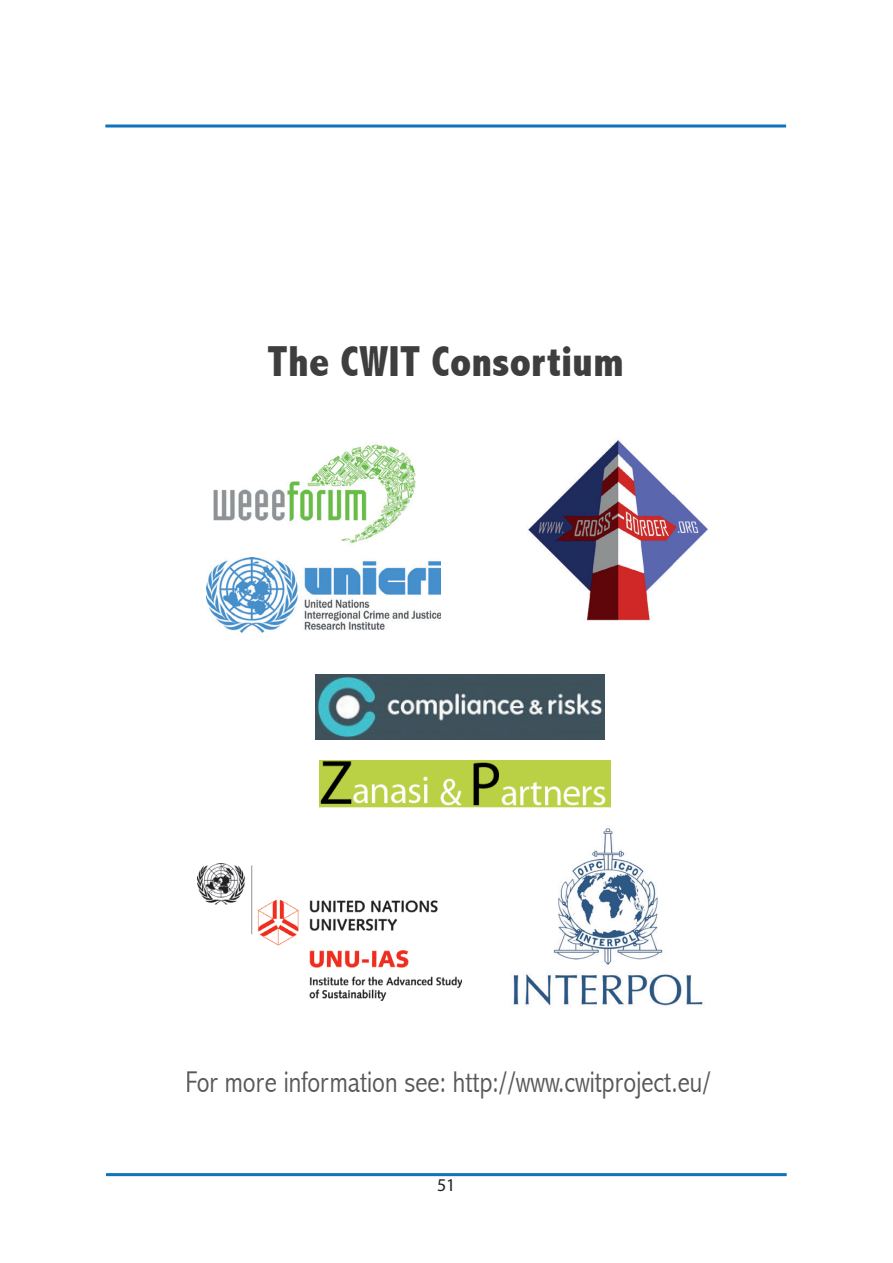
<style>
.page{position:relative;width:893px;height:1263px;background:#fff}
.page>*{position:absolute;margin:0;border:0;box-sizing:border-box;transform-origin:0 0}
.t1{font:800 condensed 43.35px "Abadi";color:#3e3e3f}
.t2{font:300 condensed 30px "Abadi";color:#57585a}
.t3{font:18px "Myriad Pro";color:#231f20}
</style>
<div class="page">
<hr style="left:106px;top:125px;width:680px;height:3px;background:#1074bc">
<hr style="left:106px;top:1173px;width:680px;height:3px;background:#1074bc">
<img style="left:198px;top:864px;width:264px;height:136px">
<img style="left:513px;top:828px;width:190px;height:178px">
<img style="left:213px;top:444px;width:203px;height:100px">
<img style="left:207px;top:558px;width:234px;height:75px">
<img style="left:673px;top:494px;width:35px;height:71px">
<img style="left:528px;top:440px;width:145px;height:181px">
<img style="left:319px;top:760px;width:292px;height:48px">
<img style="left:315px;top:674px;width:289px;height:66px">
<h1 class="t1" style="left:267px;top:336px;width:358px">The CWIT Consortium</h1>
<p class="t2" style="left:185px;top:1064px;width:527px">For more information see: http://www.cwitproject.eu/</p>
<p class="t3" style="left:437px;top:1173px;width:20px">51</p>
</div>
